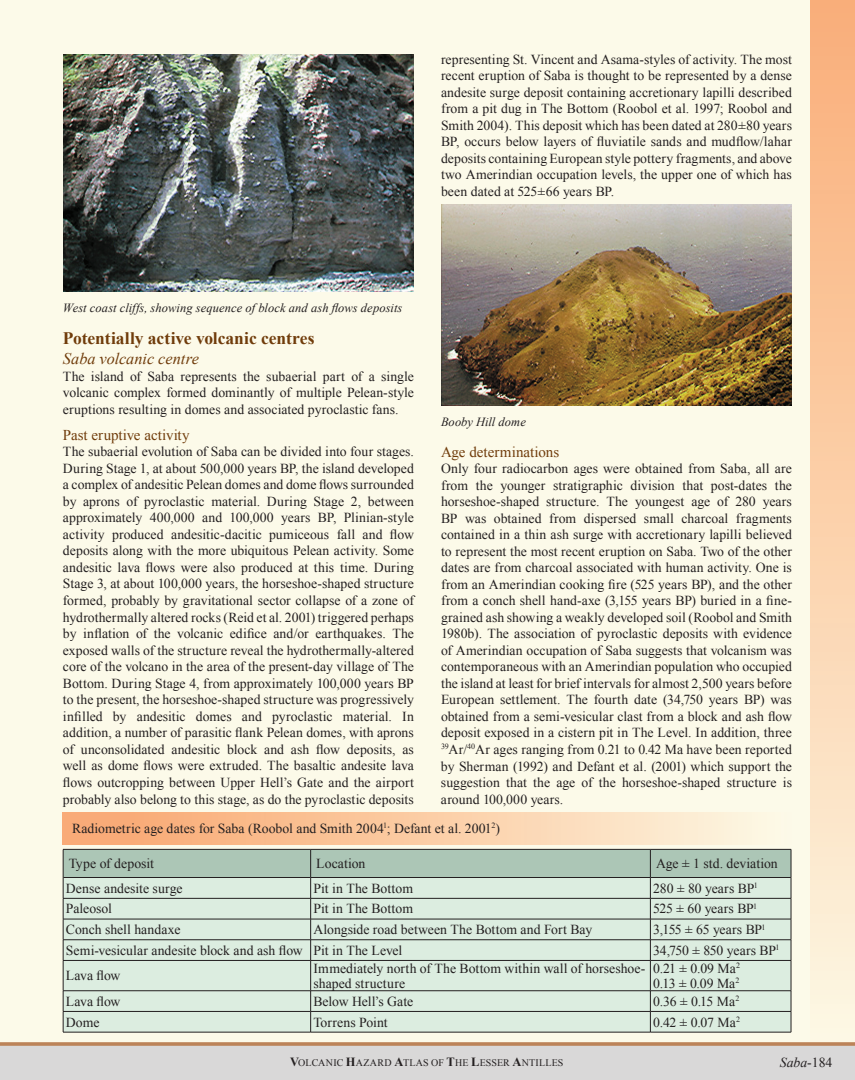
<style>
.page{position:relative;width:855px;height:1080px;background:#fcfae9}
.page>*{position:absolute;margin:0;border:0;box-sizing:border-box;transform-origin:0 0}
.t1{font:700 17.5px "Times New Roman";color:#703c0b}
.t2{font:italic 16.25px "Times New Roman";color:#703c0b}
.t3{font:15px "Times New Roman";color:#703c0b}
.t4{font:13.75px/16.5px "Times New Roman";color:#231f20;text-align:justify}
.t5{font:13.75px "Times New Roman";letter-spacing:-.02em;color:#231f20}
.t6{font:italic 13.75px "Times New Roman";color:#231f20}
.t7{font:italic 12.5px "Times New Roman";letter-spacing:.005em;color:#231f20}
.t8{font:10px "Times New Roman";letter-spacing:.015em;color:#231f20}
.s1{font-weight:700;font-size:12.5px}
.s2{font-style:normal}
</style>
<div class="page">
<div style="left:810px;top:0;width:45px;height:1080px;background:linear-gradient(to bottom,#faad78,#fdf9e5)"></div>
<div style="left:0;top:1044px;width:855px;height:36px;background:#d9d8d8"></div>
<svg style="left:0;top:1042px;width:855px;height:4px;background:#c08d65"></svg>
<img style="left:441px;top:205px;width:351px;height:201px">
<div style="left:64px;top:961px;width:727px;height:71px;background:#dcede0"></div>
<svg style="left:63px;top:849px;width:729px;height:111px;background:#c8dbcd"></svg>
<hr style="left:63px;top:960px;width:248px;height:1px;background:#231f20">
<hr style="left:63px;top:961px;width:1px;height:30px;background:#231f20">
<hr style="left:311px;top:960px;width:339px;height:1px;background:#231f20">
<hr style="left:310px;top:961px;width:1px;height:30px;background:#231f20">
<hr style="left:650px;top:960px;width:141px;height:1px;background:#231f20">
<hr style="left:650px;top:961px;width:1px;height:30px;background:#231f20">
<hr style="left:791px;top:961px;width:1px;height:30px;background:#231f20">
<hr style="left:63px;top:991px;width:248px;height:1px;background:#231f20">
<hr style="left:311px;top:991px;width:339px;height:1px;background:#231f20">
<hr style="left:650px;top:991px;width:141px;height:1px;background:#231f20">
<hr style="left:63px;top:1011px;width:248px;height:1px;background:#231f20">
<svg style="left:63px;top:991px;width:1px;height:41px"></svg>
<hr style="left:311px;top:1011px;width:339px;height:1px;background:#231f20">
<svg style="left:310px;top:991px;width:1px;height:41px"></svg>
<hr style="left:650px;top:1011px;width:141px;height:1px;background:#231f20">
<svg style="left:650px;top:991px;width:1px;height:41px"></svg>
<svg style="left:791px;top:991px;width:1px;height:41px"></svg>
<hr style="left:63px;top:1032px;width:248px;height:1px;background:#231f20">
<hr style="left:311px;top:1032px;width:339px;height:1px;background:#231f20">
<hr style="left:650px;top:1032px;width:141px;height:1px;background:#231f20">
<hr style="left:63px;top:877px;width:248px;height:1px;background:#231f20">
<hr style="left:311px;top:877px;width:339px;height:1px;background:#231f20">
<hr style="left:650px;top:877px;width:141px;height:1px;background:#231f20">
<div style="left:63px;top:813px;width:729px;height:31px;background:linear-gradient(to right,#f9a46c,#fdf8e3)"></div>
<img style="left:63px;top:54px;width:351px;height:237px">
<p class="t4" style="left:441px;top:50px;width:353px">representing St. Vincent and Asama-styles of activity. The most recent eruption of Saba is thought to be represented by a dense andesite surge deposit containing accretionary lapilli described from a pit dug in The Bottom (Roobol et al. 1997; Roobol and Smith 2004). This deposit which has been dated at 280±80 years BP, occurs below layers of fluviatile sands and mudflow/lahar deposits containing European style pottery fragments, and above two Amerindian occupation levels, the upper one of which has been dated at 525±66 years BP.</p>
<p class="t7" style="left:63px;top:299px;width:341px">West coast cliffs, showing sequence of block and ash flows deposits</p>
<p class="t1" style="left:63px;top:326px;width:253px">Potentially active volcanic centres</p>
<p class="t2" style="left:63px;top:348px;width:138px">Saba volcanic centre</p>
<p class="t4" style="left:63px;top:368px;width:352px">The island of Saba represents the subaerial part of a single volcanic complex formed dominantly of multiple Pelean-style eruptions resulting in domes and associated pyroclastic fans.</p>
<p class="t3" style="left:63px;top:424px;width:128px">Past eruptive activity</p>
<p class="t4" style="left:63px;top:443px;width:353px">The subaerial evolution of Saba can be divided into four stages.<br>During Stage 1, at about 500,000 years BP, the island developed a complex of andesitic Pelean domes and dome flows surrounded by aprons of pyroclastic material. During Stage 2, between approximately 400,000 and 100,000 years BP, Plinian-style activity produced andesitic-dacitic pumiceous fall and flow deposits along with the more ubiquitous Pelean activity. Some andesitic lava flows were also produced at this time. During Stage 3, at about 100,000 years, the horseshoe-shaped structure formed, probably by gravitational sector collapse of a zone of hydrothermally altered rocks (Reid et al. 2001) triggered perhaps by inflation of the volcanic edifice and/or earthquakes. The exposed walls of the structure reveal the hydrothermally-altered core of the volcano in the area of the present-day village of The Bottom. During Stage 4, from approximately 100,000 years BP to the present, the horseshoe-shaped structure was progressively infilled by andesitic domes and pyroclastic material. In addition, a number of parasitic flank Pelean domes, with aprons of unconsolidated andesitic block and ash flow deposits, as well as dome flows were extruded. The basaltic andesite lava flows outcropping between Upper Hell’s Gate and the airport probably also belong to this stage, as do the pyroclastic deposits</p>
<p class="t7" style="left:441px;top:413px;width:87px">Booby Hill dome</p>
<p class="t3" style="left:441px;top:442px;width:120px">Age determinations</p>
<p class="t4" style="left:441px;top:460px;width:353px">Only four radiocarbon ages were obtained from Saba, all are from the younger stratigraphic division that post-dates the horseshoe-shaped structure. The youngest age of 280 years BP was obtained from dispersed small charcoal fragments contained in a thin ash surge with accretionary lapilli believed to represent the most recent eruption on Saba. Two of the other dates are from charcoal associated with human activity. One is from an Amerindian cooking fire (525 years BP), and the other from a conch shell hand-axe (3,155 years BP) buried in a fine&shy;grained ash showing a weakly developed soil (Roobol and Smith 1980b). The association of pyroclastic deposits with evidence of Amerindian occupation of Saba suggests that volcanism was contemporaneous with an Amerindian population who occupied the island at least for brief intervals for almost 2,500 years before European settlement. The fourth date (34,750 years BP) was obtained from a semi-vesicular clast from a block and ash flow deposit exposed in a cistern pit in The Level. In addition, three <sup>39</sup>Ar/<sup>40</sup>Ar ages ranging from 0.21 to 0.42 Ma have been reported by Sherman (1992) and Defant et al. (2001) which support the suggestion that the age of the horseshoe-shaped structure is around 100,000 years.</p>
<p class="t4" style="left:72px;top:820px;width:429px">Radiometric age dates for Saba (Roobol and Smith 2004<sup>1</sup>; Defant et al. 2001<sup>2</sup>)</p>
<p class="t4" style="left:69px;top:855px;width:87px">Type of deposit</p>
<p class="t4" style="left:316px;top:855px;width:51px">Location</p>
<p class="t4" style="left:656px;top:855px;width:123px">Age ± 1 std. deviation</p>
<p class="t4" style="left:66px;top:880px;width:118px">Dense andesite surge</p>
<p class="t4" style="left:313px;top:880px;width:101px">Pit in The Bottom</p>
<p class="t4" style="left:653px;top:880px;width:106px">280 ± 80 years BP<sup>1</sup></p>
<p class="t4" style="left:66px;top:900px;width:48px">Paleosol</p>
<p class="t4" style="left:313px;top:900px;width:101px">Pit in The Bottom</p>
<p class="t4" style="left:653px;top:900px;width:106px">525 ± 60 years BP<sup>1</sup></p>
<p class="t4" style="left:66px;top:921px;width:116px">Conch shell handaxe</p>
<p class="t4" style="left:313px;top:921px;width:280px">Alongside road between The Bottom and Fort Bay</p>
<p class="t5" style="left:653px;top:920px;width:114px">3,155 ± 65 years BP<sup>1</sup></p>
<p class="t4" style="left:66px;top:942px;width:338px">Semi-vesicular andesite block and ash flow Pit in The Level</p>
<p class="t4" style="left:653px;top:942px;width:128px">34,750 ± 850 years BP<sup>1</sup></p>
<p class="t4" style="left:66px;top:967px;width:56px">Lava flow</p>
<p class="t4" style="left:313px;top:960px;width:333px;line-height:15.1px">Immediately north of The Bottom within wall of horseshoe&shy;shaped structure</p>
<p class="t4" style="left:653px;top:960px;width:88px;line-height:15.1px">0.21 ± 0.09 Ma<sup>2<br></sup>0.13 ± 0.09 Ma<sup>2</sup></p>
<p class="t4" style="left:66px;top:993px;width:56px">Lava flow</p>
<p class="t4" style="left:313px;top:993px;width:101px">Below Hell’s Gate</p>
<p class="t4" style="left:653px;top:993px;width:88px">0.36 ± 0.15 Ma<sup>2</sup></p>
<p class="t4" style="left:66px;top:1013px;width:35px">Dome</p>
<p class="t4" style="left:313px;top:1013px;width:76px">Torrens Point</p>
<p class="t4" style="left:653px;top:1013px;width:89px">0.42 ± 0.07 Ma<sup>2</sup></p>
<p class="t8" style="left:290px;top:1056px;width:275px"><span class="s1">V</span>OLCANIC <span class="s1">H</span>AZARD <span class="s1">A</span>TLAS OF <span class="s1">T</span>HE <span class="s1">L</span>ESSER <span class="s1">A</span>NTILLES</p>
<p class="t6" style="left:780px;top:1053px;width:54px">Saba<span class="s2">-184</span></p>
</div>
